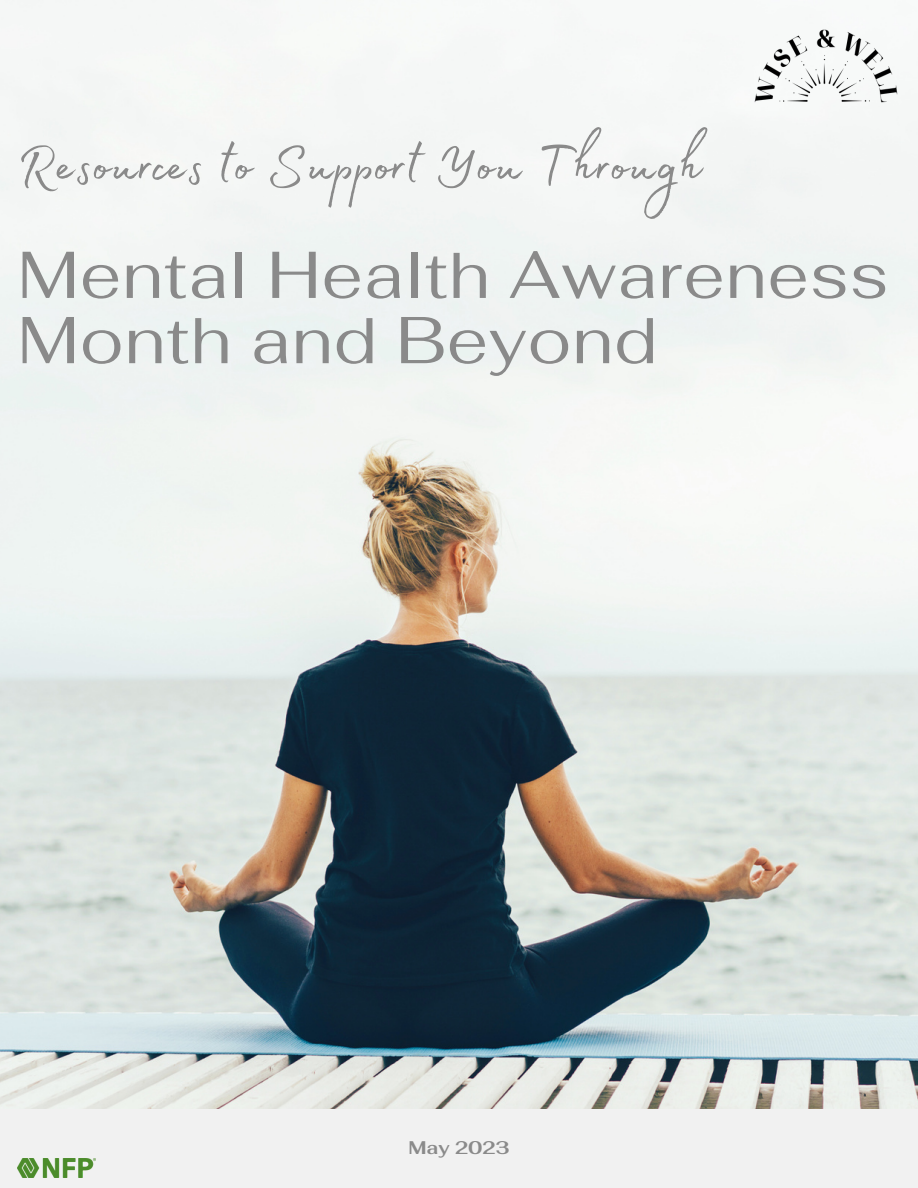
<style>
.page{position:relative;width:918px;height:1188px;background:#fff}
.page>*{position:absolute;margin:0;border:0;box-sizing:border-box;transform-origin:0 0}
.t1{font:69px "Madelyn Fill";letter-spacing:.015em;color:#8a8a8a}
.t2{font:66px/65.2px "Fahkwang";letter-spacing:.015em;color:#8a8a8a}
.t3{font:700 18.3px "Fahkwang";letter-spacing:-.005em;color:#8a8a8a}
</style>
<div class="page">
<img style="left:0;top:0;width:918px;height:1110px">
<div style="left:0;top:1110px;width:918px;height:78px;background:#f1f1f1"></div>
<img style="left:18px;top:1159px;width:77px;height:19px">
<img style="left:752px;top:20px;width:148px;height:92px">
<p class="t1" style="left:18px;top:113px;width:685px">Resources to Support You Through</p>
<p class="t2" style="left:18px;top:242px;width:872px">Mental Health Awareness<br>Month and Beyond</p>
<p class="t3" style="left:409px;top:1135px;width:102px">May 2023</p>
</div>
